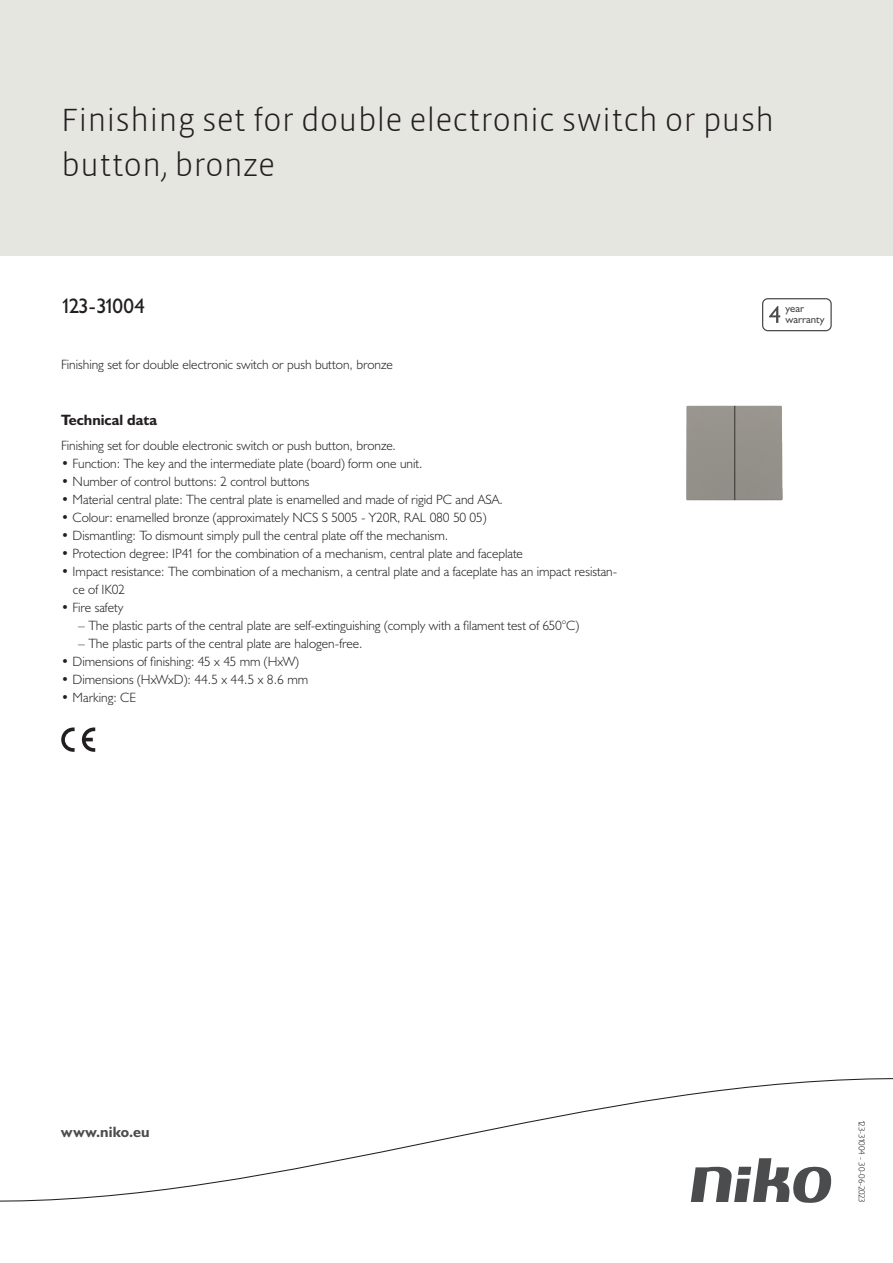
<style>
.page{position:relative;width:893px;height:1263px;background:#fff}
.page>*{position:absolute;margin:0;border:0;box-sizing:border-box;transform-origin:0 0}
.Title_datasheets{font:300 33px/45px "Vista Sans";color:#231f20}
.Article_number{font:21px "Humanist 521 BT";letter-spacing:-.075em;color:#231f20}
.Titles_parts{font:700 15px "Humanist 521 BT";color:#231f20}
.titel_afbeelding{font:700 15px "Humanist 521 BT";letter-spacing:.005em;color:#4b4c4d}
.USP_Bullets{font:300 13.5px/18px "Humanist 521 BT";color:#231f20}
.USP_Bullets_level_2{font:300 13.5px "Humanist 521 BT";color:#231f20}
.Platte_tekst_CAB{font:300 13.5px "Humanist 521 BT";color:#231f20}
.t1{font:10.8px/10.8px "Humanist 521 BT";color:#4b4c4d}
.Revision{font:300 9px "Humanist 521 BT";letter-spacing:-.03em;color:#231f20}
</style>
<div class="page">
<div style="left:0;top:0;width:893px;height:255px;background:#e6e6e0"></div>
<svg style="left:82px;top:727px;width:13px;height:25px"></svg>
<svg style="left:61px;top:727px;width:14px;height:25px"></svg>
<svg style="left:762px;top:298px;width:70px;height:33px"></svg>
<svg style="left:0;top:1078px;width:893px;height:125px"></svg>
<img style="left:686px;top:405px;width:97px;height:96px">
<p class="Title_datasheets" style="left:61px;top:98px;width:715px">Finishing set for double electronic switch or push button, bronze</p>
<p class="Article_number" style="left:61px;top:293px;width:85px">123-31004</p>
<p class="Platte_tekst_CAB" style="left:61px;top:356px;width:333px">Finishing set for double electronic switch or push button, bronze</p>
<p class="Titles_parts" style="left:61px;top:411px;width:98px">Technical data</p>
<p class="Platte_tekst_CAB" style="left:61px;top:437px;width:336px">Finishing set for double electronic switch or push button, bronze.</p>
<p class="USP_Bullets" style="left:61px;top:454px;width:363px">• Function: The key and the intermediate plate (board) form one unit.</p>
<p class="USP_Bullets" style="left:61px;top:472px;width:250px">• Number of control buttons: 2 control buttons</p>
<p class="USP_Bullets" style="left:61px;top:490px;width:443px">• Material central plate: The central plate is enamelled and made of rigid PC and ASA.</p>
<p class="USP_Bullets" style="left:61px;top:508px;width:427px">• Colour: enamelled bronze (approximately NCS S 5005 - Y20R, RAL 080 50 05)</p>
<p class="USP_Bullets" style="left:61px;top:526px;width:389px">• Dismantling: To dismount simply pull the central plate off the mechanism.</p>
<p class="USP_Bullets" style="left:61px;top:544px;width:463px">• Protection degree: IP41 for the combination of a mechanism, central plate and faceplate</p>
<p class="USP_Bullets" style="left:73px;top:562px;width:546px;text-indent:-12px">• Impact resistance: The combination of a mechanism, a central plate and a faceplate has an impact resistan&shy;ce of IK02</p>
<p class="USP_Bullets" style="left:61px;top:598px;width:64px">• Fire safety</p>
<p class="USP_Bullets_level_2" style="left:78px;top:617px;width:502px">– The plastic parts of the central plate are self-extinguishing (comply with a filament test of 650°C)</p>
<p class="USP_Bullets_level_2" style="left:78px;top:635px;width:286px">– The plastic parts of the central plate are halogen-free.</p>
<p class="USP_Bullets" style="left:61px;top:652px;width:239px">• Dimensions of finishing: 45 x 45 mm (HxW)</p>
<p class="USP_Bullets" style="left:61px;top:670px;width:249px">• Dimensions (HxWxD): 44.5 x 44.5 x 8.6 mm</p>
<p class="USP_Bullets" style="left:61px;top:688px;width:76px">• Marking: CE</p>
<p class="t1" style="left:785px;top:303px;width:41px">year warranty</p>
<p class="titel_afbeelding" style="left:61px;top:1122px;width:90px">www.niko.eu</p>
<p class="Revision" style="left:868px;top:1120px;width:85px;rotate:90deg">123-31004 - 30-06-2023</p>
</div>
